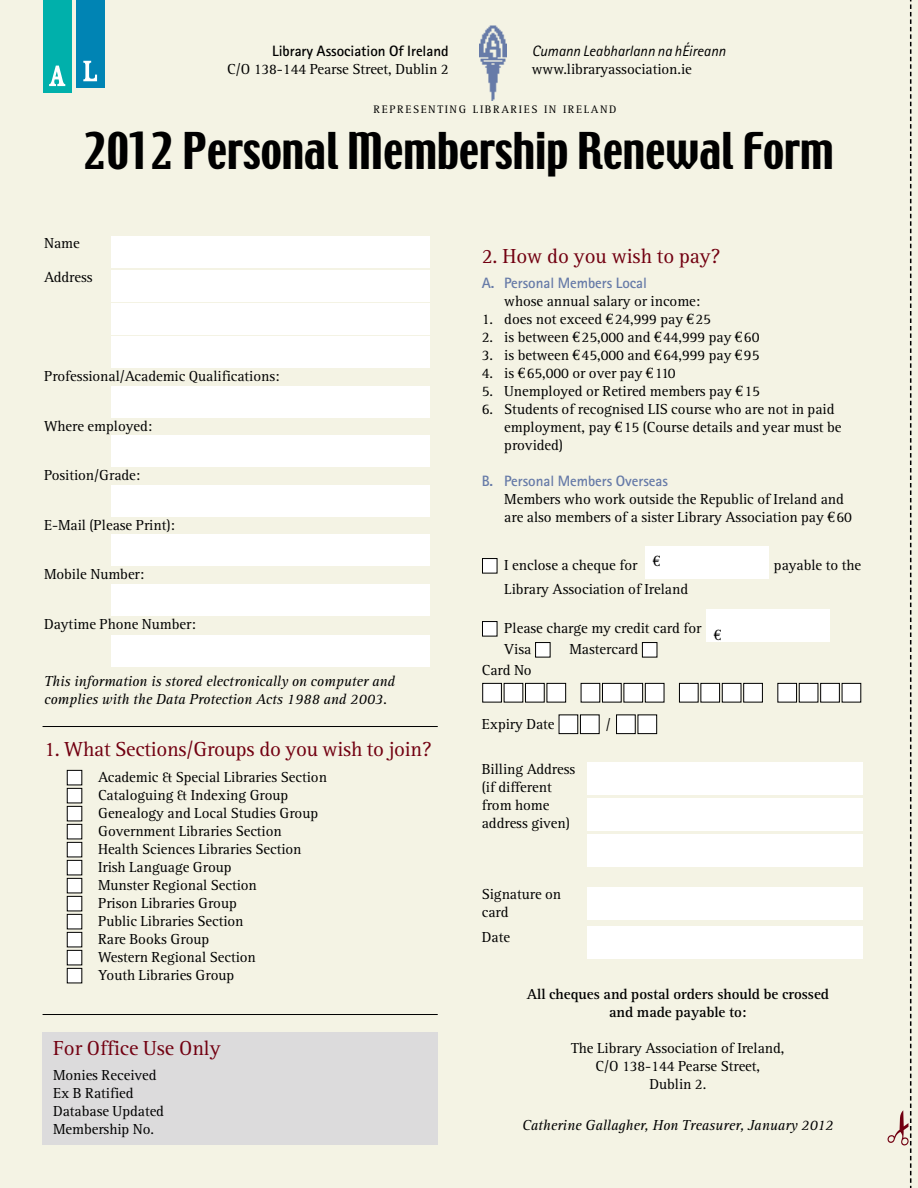
<style>
.page{position:relative;width:918px;height:1188px;background:#f4f3e4}
.page>*{position:absolute;margin:0;border:0;box-sizing:border-box;transform-origin:0 0}
.t1{font:45px "Techno";color:#000}
.t2{font:27px "Zapf Dingbats ITC";color:#fff}
.t3{font:21px "Rotis Serif";letter-spacing:-.01em;color:#720011}
.t4{font:15px/18px "Rotis Serif";letter-spacing:-.005em;color:#000}
.t5{font:italic 15px/18px "Rotis Serif";letter-spacing:-.005em;color:#000}
.t6{font:700 15px/18px "Rotis Serif";letter-spacing:-.005em;color:#000;text-align:center}
.t7{font:700 15px "Rotis Sans Serif";letter-spacing:-.005em;color:#677ba8}
.t8{font:700 15px "Rotis Sans Serif";letter-spacing:-.005em;color:#000}
.t9{font:italic 15px "Rotis Sans Serif";letter-spacing:-.005em;color:#000}
.t10{font:15px "Euro Serif";color:#000}
.t11{font:11.25px "Rotis Serif";letter-spacing:.14em;color:#000}
.s1{color:#fff}
.s2{font-family:"Euro Serif"}
</style>
<div class="page">
<div style="left:111px;top:236px;width:319px;height:32px;background:#fff"></div>
<div style="left:111px;top:271px;width:319px;height:31px;background:#fff"></div>
<div style="left:111px;top:304px;width:319px;height:31px;background:#fff"></div>
<div style="left:111px;top:337px;width:319px;height:31px;background:#fff"></div>
<div style="left:111px;top:386px;width:319px;height:32px;background:#fff"></div>
<div style="left:111px;top:436px;width:319px;height:31px;background:#fff"></div>
<div style="left:111px;top:485px;width:319px;height:32px;background:#fff"></div>
<div style="left:111px;top:535px;width:319px;height:31px;background:#fff"></div>
<div style="left:111px;top:584px;width:319px;height:32px;background:#fff"></div>
<div style="left:111px;top:635px;width:319px;height:32px;background:#fff"></div>
<div style="left:588px;top:926px;width:275px;height:33px;background:#fff"></div>
<div style="left:588px;top:887px;width:275px;height:33px;background:#fff"></div>
<div style="left:588px;top:834px;width:275px;height:33px;background:#fff"></div>
<div style="left:588px;top:798px;width:275px;height:33px;background:#fff"></div>
<div style="left:588px;top:762px;width:275px;height:33px;background:#fff"></div>
<div style="left:706px;top:609px;width:124px;height:33px;background:#fff"></div>
<div style="left:645px;top:546px;width:124px;height:33px;background:#fff"></div>
<div style="left:43px;top:1033px;width:395px;height:112px;background:#dcdbdc"></div>
<hr style="left:43px;top:1014px;width:395px;height:1px;background:#000">
<hr style="left:43px;top:726px;width:395px;height:1px;background:#000">
<div style="left:43px;top:0;width:28px;height:93px;background:#00b0ab"></div>
<svg style="left:49px;top:66px;width:16px;height:20px"></svg>
<div style="left:76px;top:0;width:28px;height:88px;background:#0084b4"></div>
<svg style="left:83px;top:61px;width:14px;height:20px"></svg>
<svg style="left:887px;top:0;width:24px;height:1188px"></svg>
<img style="left:479px;top:25px;width:27px;height:76px">
<p class="t8" style="left:272px;top:46px;width:178px">Library Association Of Ireland</p>
<p class="t9" style="left:532px;top:46px;width:195px">Cumann Leabharlann na hÉireann</p>
<p class="t4" style="left:227px;top:61px;width:223px">C/O 138-144 Pearse Street, Dublin 2</p>
<p class="t4" style="left:532px;top:61px;width:162px">www.libraryassociation.ie</p>
<p class="t11" style="left:374px;top:105px;width:244px">REPRESENTING LIBRARIES IN IRELAND</p>
<h1 class="t1" style="left:84px;top:127px;width:751px">2012 Personal Membership Renewal Form</h1>
<p class="t4" style="left:44px;top:235px;width:37px">Name</p>
<p class="t4" style="left:44px;top:270px;width:50px">Address</p>
<p class="t4" style="left:44px;top:369px;width:237px">Professional/Academic Qualifications:</p>
<p class="t4" style="left:44px;top:418px;width:110px">Where employed:</p>
<p class="t4" style="left:44px;top:468px;width:98px">Position/Grade:</p>
<p class="t4" style="left:44px;top:517px;width:132px">E-Mail (Please Print):</p>
<p class="t4" style="left:44px;top:567px;width:102px">Mobile Number:</p>
<p class="t4" style="left:44px;top:616px;width:153px">Daytime Phone Number:</p>
<p class="t5" style="left:44px;top:673px;width:352px">This information is stored electronically on computer and complies with the Data Protection Acts 1988 and 2003.</p>
<h3 class="t3" style="left:44px;top:742px;width:389px">1. What Sections/Groups do you wish to join?</h3>
<p class="t4" style="left:67px;top:769px;width:262px"><span class="s1">■</span> Academic &amp; Special Libraries Section</p>
<p class="t4" style="left:67px;top:787px;width:223px"><span class="s1">■</span> Cataloguing &amp; Indexing Group</p>
<p class="t4" style="left:67px;top:805px;width:253px"><span class="s1">■</span> Genealogy and Local Studies Group</p>
<p class="t4" style="left:67px;top:823px;width:217px"><span class="s1">■</span> Government Libraries Section</p>
<p class="t4" style="left:67px;top:841px;width:237px"><span class="s1">■</span> Health Sciences Libraries Section</p>
<p class="t4" style="left:67px;top:859px;width:167px"><span class="s1">■</span> Irish Language Group</p>
<p class="t4" style="left:67px;top:877px;width:192px"><span class="s1">■</span> Munster Regional Section</p>
<p class="t4" style="left:67px;top:895px;width:172px"><span class="s1">■</span> Prison Libraries Group</p>
<p class="t4" style="left:67px;top:913px;width:179px"><span class="s1">■</span> Public Libraries Section</p>
<p class="t4" style="left:67px;top:931px;width:144px"><span class="s1">■</span> Rare Books Group</p>
<p class="t4" style="left:67px;top:949px;width:191px"><span class="s1">■</span> Western Regional Section</p>
<p class="t4" style="left:67px;top:967px;width:169px"><span class="s1">■</span> Youth Libraries Group</p>
<h3 class="t3" style="left:53px;top:1040px;width:169px">For Office Use Only</h3>
<p class="t4" style="left:53px;top:1067px;width:113px">Monies Received<br>Ex B Ratified<br>Database Updated<br>Membership No.</p>
<h3 class="t3" style="left:482px;top:248px;width:240px">2. How do you wish to pay?</h3>
<p class="t7" style="left:482px;top:278px;width:167px">A. Personal Members Local</p>
<p class="t4" style="left:504px;top:293px;width:198px">whose annual salary or income:</p>
<p class="t4" style="left:482px;top:311px;width:231px">1. does not exceed <span class="s2">€</span>24,999 pay <span class="s2">€</span>25</p>
<p class="t4" style="left:482px;top:329px;width:279px">2. is between <span class="s2">€</span>25,000 and <span class="s2">€</span>44,999 pay <span class="s2">€</span>60</p>
<p class="t4" style="left:482px;top:347px;width:279px">3. is between <span class="s2">€</span>45,000 and <span class="s2">€</span>64,999 pay <span class="s2">€</span>95</p>
<p class="t4" style="left:482px;top:365px;width:195px">4. is <span class="s2">€</span>65,000 or over pay <span class="s2">€</span>110</p>
<p class="t4" style="left:482px;top:383px;width:280px">5. Unemployed or Retired members pay <span class="s2">€</span>15</p>
<p class="t4" style="left:504px;top:401px;width:339px;text-indent:-22px">6. Students of recognised LIS course who are not in paid employment, pay <span class="s2">€</span>15 (Course details and year must be provided)</p>
<p class="t7" style="left:482px;top:476px;width:188px">B. Personal Members Overseas</p>
<p class="t4" style="left:504px;top:491px;width:349px">Members who work outside the Republic of Ireland and are also members of a sister Library Association pay <span class="s2">€</span>60</p>
<p class="t4" style="left:482px;top:557px;width:157px"><span class="s1">■</span> I enclose a cheque for</p>
<p class="t4" style="left:774px;top:557px;width:89px">payable to the</p>
<p class="t4" style="left:504px;top:581px;width:185px">Library Association of Ireland</p>
<p class="t4" style="left:482px;top:620px;width:221px"><span class="s1">■</span> Please charge my credit card for</p>
<p class="t4" style="left:504px;top:641px;width:155px">Visa <span class="s1">■</span> Mastercard <span class="s1">■</span></p>
<p class="t4" style="left:482px;top:662px;width:51px">Card No</p>
<h2 class="t2" style="left:482px;top:683px;width:381px">■■■■ ■■■■ ■■■■ ■■■■</h2>
<p class="t4" style="left:482px;top:716px;width:177px">Expiry Date <span class="s1">■■</span> / <span class="s1">■■</span></p>
<p class="t4" style="left:482px;top:761px;width:95px">Billing Address (if different from home address given)</p>
<p class="t10" style="left:653px;top:552px;width:9px">€</p>
<p class="t10" style="left:714px;top:626px;width:9px">€</p>
<p class="t4" style="left:482px;top:886px;width:81px">Signature on card</p>
<p class="t4" style="left:482px;top:929px;width:30px">Date</p>
<p class="t6" style="left:527px;top:986px;width:304px">All cheques and postal orders should be crossed and made payable to:</p>
<p class="t4" style="left:571px;top:1040px;width:215px;text-align:center">The Library Association of Ireland,<br>C/O 138-144 Pearse Street,<br>Dublin 2.</p>
<p class="t5" style="left:522px;top:1117px;width:313px">Catherine Gallagher, Hon Treasurer, January 2012</p>
</div>
